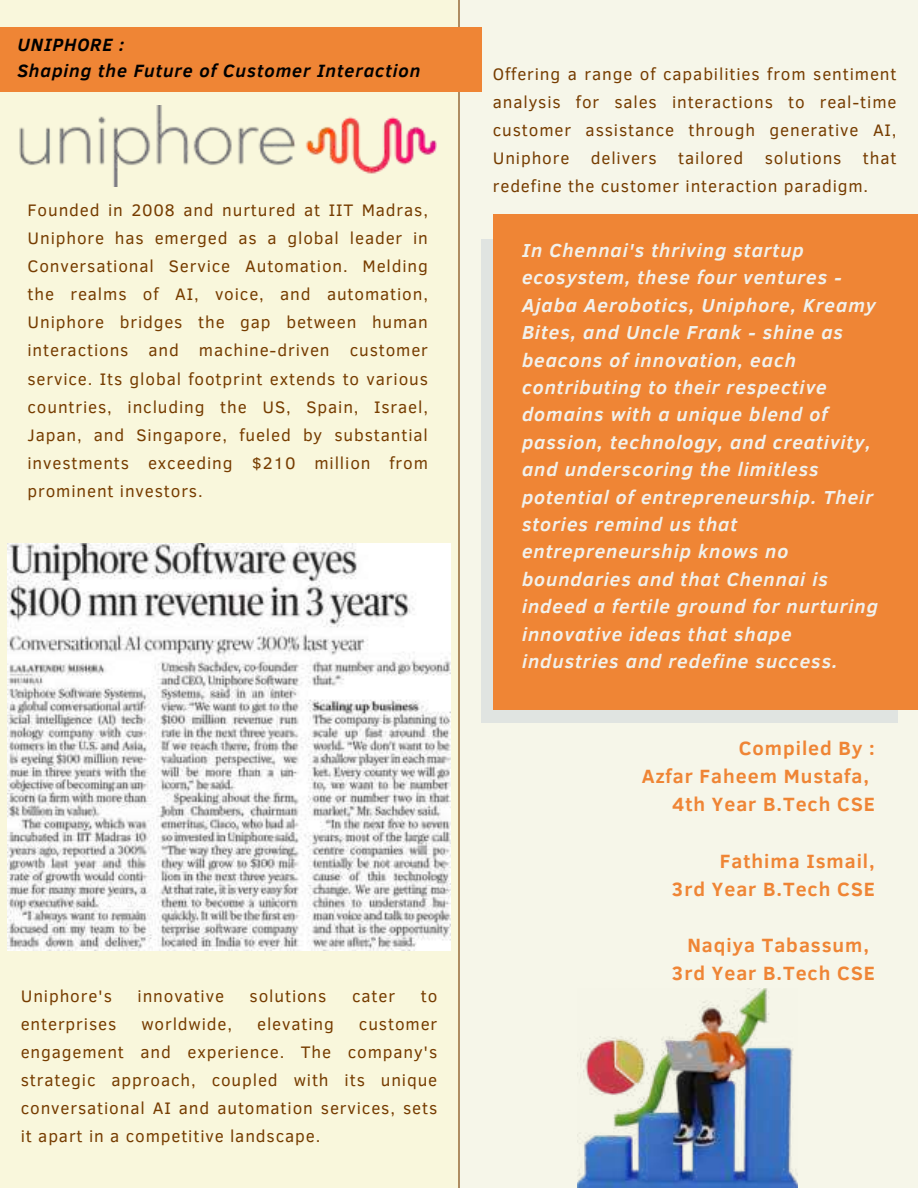
<style>
.page{position:relative;width:918px;height:1188px;background:#f6f6e9}
.page>*{position:absolute;margin:0;border:0;box-sizing:border-box;transform-origin:0 0}
.t1{font:700 19.65px/28.2px "Clear Sans";letter-spacing:.05em;color:#ef8535;text-align:right}
.t2{font:italic 700 19.35px/27.5px "Clear Sans";letter-spacing:.05em;color:#f2f1eb}
.t3{font:italic 700 18.3px/25.8px "Clear Sans";letter-spacing:.05em;color:#000}
.t4{font:17.1px/28.2px "Clear Sans";letter-spacing:.05em;color:#763c00;text-align:justify}
</style>
<div class="page">
<div style="left:0;top:0;width:459px;height:1188px;background:#f9f7dc"></div>
<hr style="left:458px;top:0;width:2px;height:1188px;background:#763c00">
<div style="left:0;top:27px;width:482px;height:65px;background:#ef8535"></div>
<img style="left:19px;top:106px;width:418px;height:81px">
<img style="left:8px;top:544px;width:443px;height:407px">
<img style="left:577px;top:988px;width:221px;height:200px">
<div style="left:482px;top:239px;width:416px;height:484px;background:#e0e4e1"></div>
<div style="left:493px;top:214px;width:425px;height:495px;background:#ef8535"></div>
<p class="t3" style="left:17px;top:31px;width:405px">UNIPHORE :<br>Shaping the Future of Customer Interaction</p>
<p class="t4" style="left:28px;top:196px;width:402px">Founded in 2008 and nurtured at IIT Madras, Uniphore has emerged as a global leader in Conversational Service Automation. Melding the realms of AI, voice, and automation, Uniphore bridges the gap between human interactions and machine-driven customer service. Its global footprint extends to various countries, including the US, Spain, Israel, Japan, and Singapore, fueled by substantial investments exceeding $210 million from prominent investors.</p>
<p class="t4" style="left:21px;top:982px;width:93px">Uniphore's</p>
<p class="t4" style="left:138px;top:982px;width:88px">innovative</p>
<p class="t4" style="left:250px;top:982px;width:78px">solutions</p>
<p class="t4" style="left:352px;top:982px;width:45px">cater</p>
<p class="t4" style="left:421px;top:982px;width:18px">to</p>
<p class="t4" style="left:21px;top:1010px;width:97px">enterprises</p>
<p class="t4" style="left:141px;top:1010px;width:92px">worldwide,</p>
<p class="t4" style="left:257px;top:1010px;width:78px">elevating</p>
<p class="t4" style="left:21px;top:1010px;width:418px;text-indent:338px">customer engagement and experience. The company's strategic approach, coupled with its unique conversational AI and automation services, sets it apart in a competitive landscape.</p>
<p class="t4" style="left:493px;top:60px;width:405px">Offering a range of capabilities from sentiment analysis for sales interactions to real-time customer assistance through generative AI, Uniphore delivers tailored solutions that redefine the customer interaction paradigm.</p>
<p class="t2" style="left:522px;top:236px;width:357px">In Chennai's thriving startup ecosystem, these four ventures -<br>Ajaba Aerobotics, Uniphore, Kreamy<br>Bites, and Uncle Frank - shine as beacons of innovation, each contributing to their respective domains with a unique blend of passion, technology, and creativity, and underscoring the limitless potential of entrepreneurship. Their stories remind us that entrepreneurship knows no boundaries and that Chennai is indeed a fertile ground for nurturing innovative ideas that shape industries and redefine success.</p>
<p class="t1" style="left:642px;top:734px;width:235px">Compiled By :<br>Azfar Faheem Mustafa,<br>4th Year B.Tech CSE</p>
<p class="t1" style="left:672px;top:846px;width:204px">Fathima Ismail,<br>3rd Year B.Tech CSE</p>
<p class="t1" style="left:672px;top:930px;width:204px;text-align:center">Naqiya Tabassum,<br>3rd Year B.Tech CSE</p>
</div>
